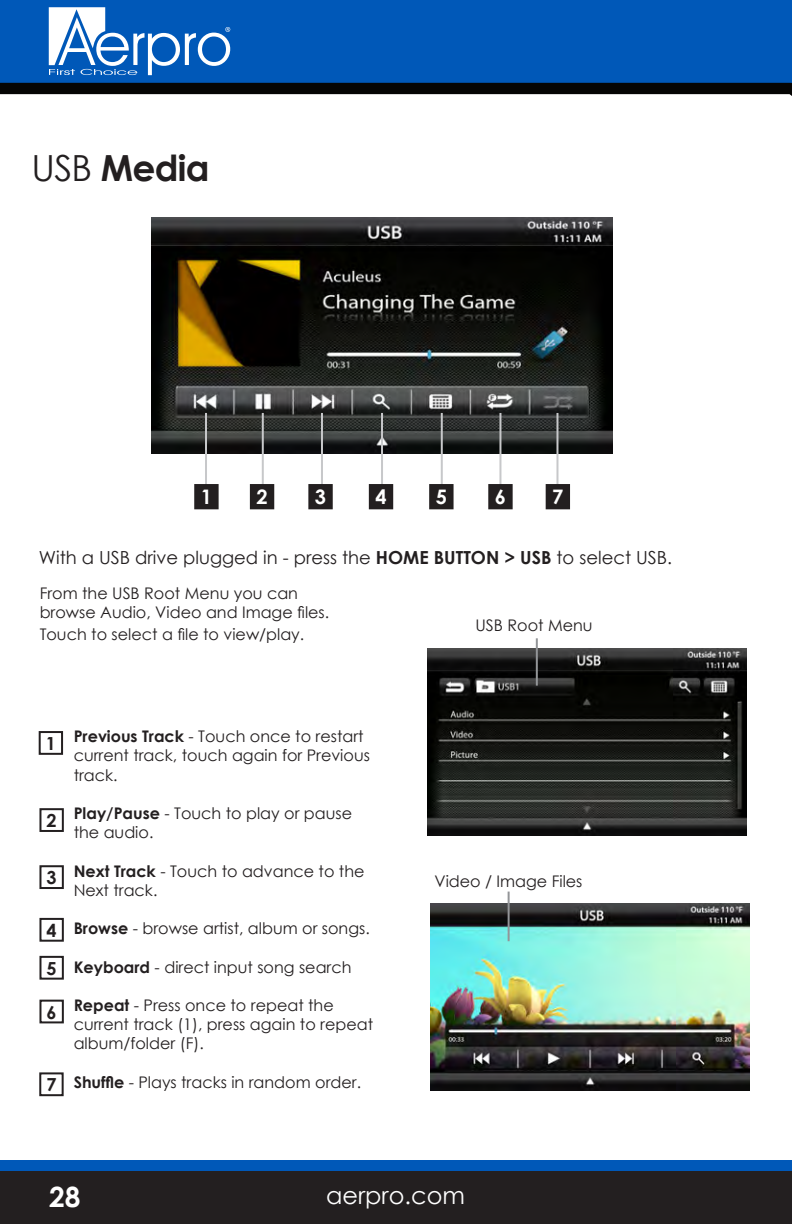
<style>
.page{position:relative;width:792px;height:1224px;background:#fff}
.page>*{position:absolute;margin:0;border:0;box-sizing:border-box;transform-origin:0 0}
.t1{font:700 36px "Century Gothic";letter-spacing:-.02em;color:#231f20}
.t2{font:700 28px "Century Gothic";color:#fff}
.t3{font:24px "Century Gothic";color:#fff}
.t4{font:700 20px "Century Gothic";color:#fff}
.t5{font:18px "Century Gothic";color:#231f20}
.t6{font:700 18px "Century Gothic";color:#231f20}
.t7{font:16px/19.2px "Century Gothic";color:#231f20}
.s1{font-weight:400}
.s2{font-weight:700}
</style>
<div class="page">
<svg style="left:0;top:0;width:792px;height:96px;background:#0650a0"></svg>
<svg style="left:49px;top:7px;width:181px;height:68px"></svg>
<div style="left:0;top:1167px;width:792px;height:57px;background:#231f20"></div>
<div style="left:0;top:1160px;width:792px;height:10px;background:#0058b8"></div>
<img style="left:427px;top:649px;width:320px;height:187px">
<img style="left:430px;top:904px;width:320px;height:187px">
<hr style="left:536px;top:638px;width:2px;height:48px;background:#939598">
<hr style="left:508px;top:892px;width:2px;height:49px;background:#939598">
<img style="left:151px;top:218px;width:462px;height:235px">
<div style="left:39px;top:731px;width:24px;height:24px;border:2px solid #231f20"></div>
<div style="left:39px;top:956px;width:25px;height:24px;border:2px solid #231f20"></div>
<div style="left:39px;top:1000px;width:25px;height:23px;border:2px solid #231f20"></div>
<div style="left:39px;top:1072px;width:25px;height:24px;border:2px solid #231f20"></div>
<div style="left:39px;top:808px;width:25px;height:24px;border:2px solid #231f20"></div>
<div style="left:39px;top:865px;width:25px;height:24px;border:2px solid #231f20"></div>
<div style="left:39px;top:918px;width:25px;height:24px;border:2px solid #231f20"></div>
<hr style="left:205px;top:413px;width:2px;height:73px;background:#c7c8ca">
<hr style="left:262px;top:413px;width:2px;height:73px;background:#c7c8ca">
<div style="left:195px;top:485px;width:23px;height:23px;background:#231f20"></div>
<div style="left:194px;top:484px;width:25px;height:25px;border:2px solid #231f20"></div>
<div style="left:251px;top:485px;width:22px;height:23px;background:#231f20"></div>
<div style="left:250px;top:484px;width:24px;height:25px;border:2px solid #231f20"></div>
<hr style="left:556px;top:413px;width:2px;height:73px;background:#c7c8ca">
<hr style="left:499px;top:413px;width:2px;height:73px;background:#c7c8ca">
<hr style="left:441px;top:413px;width:2px;height:73px;background:#c7c8ca">
<hr style="left:381px;top:413px;width:2px;height:73px;background:#c7c8ca">
<hr style="left:321px;top:413px;width:2px;height:73px;background:#c7c8ca">
<div style="left:309px;top:485px;width:23px;height:23px;background:#231f20"></div>
<div style="left:308px;top:484px;width:25px;height:25px;border:2px solid #231f20"></div>
<div style="left:370px;top:485px;width:22px;height:23px;background:#231f20"></div>
<div style="left:369px;top:484px;width:24px;height:25px;border:2px solid #231f20"></div>
<div style="left:547px;top:485px;width:22px;height:23px;background:#231f20"></div>
<div style="left:546px;top:484px;width:24px;height:25px;border:2px solid #231f20"></div>
<div style="left:430px;top:485px;width:23px;height:23px;background:#231f20"></div>
<div style="left:429px;top:484px;width:25px;height:25px;border:2px solid #231f20"></div>
<div style="left:489px;top:485px;width:23px;height:23px;background:#231f20"></div>
<div style="left:488px;top:484px;width:25px;height:25px;border:2px solid #231f20"></div>
<p class="t1" style="left:32px;top:141px;width:179px"><span class="s1">USB</span> Media</p>
<p class="t4" style="left:201px;top:482px;width:13px">1</p>
<p class="t4" style="left:256px;top:482px;width:13px">2</p>
<p class="t4" style="left:315px;top:482px;width:13px">3</p>
<p class="t4" style="left:375px;top:482px;width:13px">4</p>
<p class="t4" style="left:436px;top:482px;width:13px">5</p>
<p class="t4" style="left:495px;top:482px;width:13px">6</p>
<p class="t4" style="left:552px;top:482px;width:13px">7</p>
<p class="t5" style="left:39px;top:545px;width:635px">With a USB drive plugged in - press the <span class="s2">HOME BUTTON &gt; USB</span> to select USB.</p>
<p class="t7" style="left:40px;top:584px;width:291px">From the USB Root Menu you can browse Audio, Video and Image files.</p>
<p class="t7" style="left:40px;top:624px;width:266px">Touch to select a file to view/play.</p>
<p class="t6" style="left:46px;top:729px;width:12px">1</p>
<p class="t6" style="left:47px;top:807px;width:12px">2</p>
<p class="t6" style="left:47px;top:864px;width:12px">3</p>
<p class="t6" style="left:47px;top:916px;width:12px">4</p>
<p class="t6" style="left:47px;top:955px;width:12px">5</p>
<p class="t6" style="left:47px;top:998px;width:12px">6</p>
<p class="t6" style="left:46px;top:1071px;width:12px">7</p>
<p class="t7" style="left:74px;top:727px;width:298px"><span class="s2">Previous Track</span> - Touch once to restart current track, touch again for Previous track.</p>
<p class="t7" style="left:74px;top:803px;width:280px"><span class="s2">Play/Pause</span> - Touch to play or pause the audio.</p>
<p class="t7" style="left:74px;top:861px;width:292px"><span class="s2">Next Track</span> - Touch to advance to the<br>Next track.</p>
<p class="t7" style="left:74px;top:919px;width:298px"><span class="s2">Browse</span> - browse artist, album or songs.</p>
<p class="t7" style="left:74px;top:957px;width:279px"><span class="s2">Keyboard</span> - direct input song search</p>
<p class="t7" style="left:74px;top:995px;width:301px"><span class="s2">Repeat</span> - Press once to repeat the current track (1), press again to repeat album/folder (F).</p>
<p class="t7" style="left:74px;top:1072px;width:289px"><span class="s2">Shuffle</span> - Plays tracks in random order.</p>
<p class="t7" style="left:475px;top:616px;width:119px">USB Root Menu</p>
<p class="t7" style="left:434px;top:872px;width:150px">Video / Image Files</p>
<h2 class="t2" style="left:49px;top:1176px;width:33px">28</h2>
<h3 class="t3" style="left:326px;top:1179px;width:140px">aerpro.com</h3>
</div>
